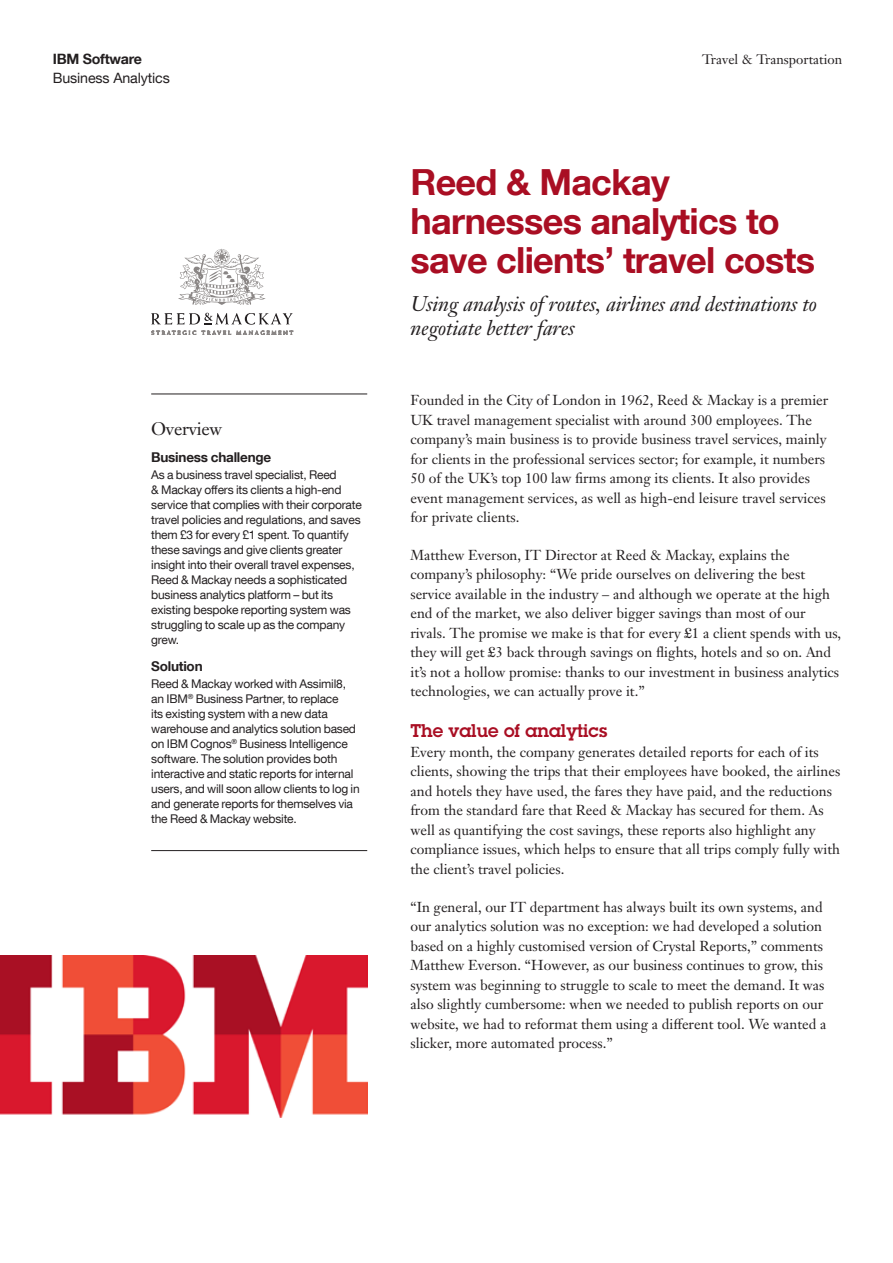
<style>
.page{position:relative;width:893px;height:1263px;background:#fff}
.page>*{position:absolute;margin:0;border:0;box-sizing:border-box;transform-origin:0 0}
._1A_title__color{font:700 36px/39px "Helvetica Neue LT Com";letter-spacing:-.02em;color:#a90e23}
._1B_subtitle{font:italic 21px/24px "Janson Text LT Pro";letter-spacing:-.01em;color:#231f20}
._2A_head__color{font:600 18px "Lubalin Graph Std";color:#a90e23}
._3A_highlight_head{font:18px "Janson Text LT Pro";letter-spacing:-.015em;color:#231f20}
._2C_body{font:14.25px/19.5px "Janson Text LT Pro";color:#231f20}
.t1{font:14.25px "Helvetica Neue LT Com";letter-spacing:-.01em;color:#231f20}
.t2{font:700 14.25px "Helvetica Neue LT Com";letter-spacing:-.02em;color:#231f20}
._3B_highlight_subhea{font:700 13.5px "Helvetica Neue LT Com";letter-spacing:-.015em;color:#231f20}
.t3{font:13.5px "Janson Text LT Pro";color:#231f20}
._3C_highlight_body{font:12px/15px "Helvetica Neue LT Com";letter-spacing:-.015em;color:#231f20}
</style>
<div class="page">
<hr style="left:151px;top:394px;width:216px;height:1px;background:#231f20">
<hr style="left:151px;top:850px;width:216px;height:1px;background:#231f20">
<img style="left:0;top:956px;width:367px;height:162px">
<svg style="left:178px;top:248px;width:88px;height:57px"></svg>
<svg style="left:151px;top:313px;width:142px;height:22px"></svg>
<p class="t2" style="left:53px;top:50px;width:90px">IBM Software</p>
<p class="t3" style="left:702px;top:51px;width:141px">Travel &amp; Transportation</p>
<p class="t1" style="left:53px;top:69px;width:118px">Business Analytics</p>
<p class="_3A_highlight_head" style="left:151px;top:417px;width:73px">Overview</p>
<p class="_3B_highlight_subhea" style="left:151px;top:448px;width:122px">Business challenge</p>
<p class="_3C_highlight_body" style="left:151px;top:467px;width:212px">As a business travel specialist, Reed<br>&amp; Mackay offers its clients a high-end service that complies with their corporate travel policies and regulations, and saves them £3 for every £1 spent. To quantify these savings and give clients greater insight into their overall travel expenses, Reed &amp; Mackay needs a sophisticated business analytics platform – but its existing bespoke reporting system was struggling to scale up as the company grew.</p>
<p class="_3B_highlight_subhea" style="left:151px;top:658px;width:53px">Solution</p>
<p class="_3C_highlight_body" style="left:151px;top:676px;width:210px">Reed &amp; Mackay worked with Assimil8, an IBM<sup>®</sup> Business Partner, to replace<br>its existing system with a new data warehouse and analytics solution based on IBM Cognos<sup>®</sup> Business Intelligence software. The solution provides both interactive and static reports for internal users, and will soon allow clients to log in and generate reports for themselves via the Reed &amp; Mackay website.</p>
<p class="_1A_title__color" style="left:410px;top:162px;width:406px">Reed &amp; Mackay harnesses analytics to save clients’ travel costs</p>
<p class="_1B_subtitle" style="left:410px;top:292px;width:408px">Using analysis of routes, airlines and destinations to negotiate better fares</p>
<p class="_2C_body" style="left:410px;top:390px;width:419px">Founded in the City of London in 1962, Reed &amp; Mackay is a premier UK travel management specialist with around 300 employees. The company’s main business is to provide business travel services, mainly for clients in the professional services sector; for example, it numbers 50 of the UK’s top 100 law firms among its clients. It also provides event management services, as well as high-end leisure travel services for private clients.</p>
<p class="_2C_body" style="left:410px;top:545px;width:432px">Matthew Everson, IT Director at Reed &amp; Mackay, explains the company’s philosophy: “We pride ourselves on delivering the best service available in the industry – and although we operate at the high end of the market, we also deliver bigger savings than most of our rivals. The promise we make is that for every £1 a client spends with us, they will get £3 back through savings on flights, hotels and so on. And it’s not a hollow promise: thanks to our investment in business analytics technologies, we can actually prove it.”</p>
<p class="_2A_head__color" style="left:410px;top:719px;width:198px">The value of analytics</p>
<p class="_2C_body" style="left:410px;top:742px;width:431px">Every month, the company generates detailed reports for each of its clients, showing the trips that their employees have booked, the airlines and hotels they have used, the fares they have paid, and the reductions from the standard fare that Reed &amp; Mackay has secured for them. As well as quantifying the cost savings, these reports also highlight any compliance issues, which helps to ensure that all trips comply fully with the client’s travel policies.</p>
<p class="_2C_body" style="left:410px;top:897px;width:417px">“In general, our IT department has always built its own systems, and our analytics solution was no exception: we had developed a solution based on a highly customised version of Crystal Reports,” comments Matthew Everson. “However, as our business continues to grow, this system was beginning to struggle to scale to meet the demand. It was also slightly cumbersome: when we needed to publish reports on our website, we had to reformat them using a different tool. We wanted a slicker, more automated process.”</p>
</div>
